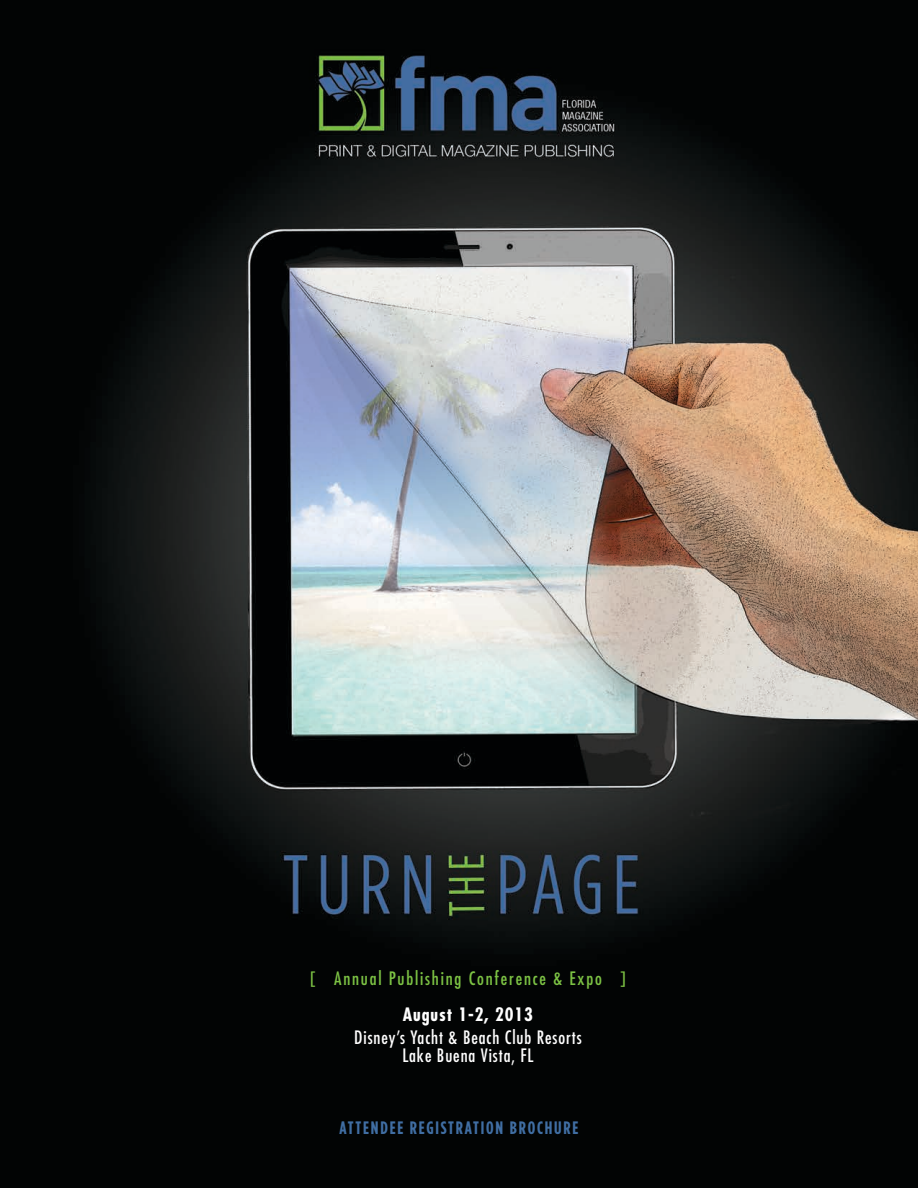
<style>
.page{position:relative;width:918px;height:1188px;background:#fff}
.page>*{position:absolute;margin:0;border:0;box-sizing:border-box;transform-origin:0 0}
.t1{font:condensed 18px/18px "Futura";letter-spacing:.05em;color:#fff;text-align:center}
.t2{font:condensed 18px "Futura";letter-spacing:.1em;color:#7cc244}
.t3{font:700 condensed 18px "Gotham HTF";letter-spacing:.1em;color:#406ea3}
.t4{font:700 condensed 18px "Futura";letter-spacing:.05em;color:#fff}
</style>
<div class="page">
<img style="left:0;top:0;width:918px;height:1188px">
<p class="t2" style="left:310px;top:967px;width:317px">[ Annual Publishing Conference &amp; Expo ]</p>
<p class="t4" style="left:403px;top:1002px;width:132px">August 1-2, 2013</p>
<p class="t1" style="left:354px;top:1028px;width:229px">Disney’s Yacht &amp; Beach Club Resorts<br>Lake Buena Vista, FL</p>
<p class="t3" style="left:340px;top:1117px;width:240px">ATTENDEE REGISTRATION BROCHURE</p>
</div>
